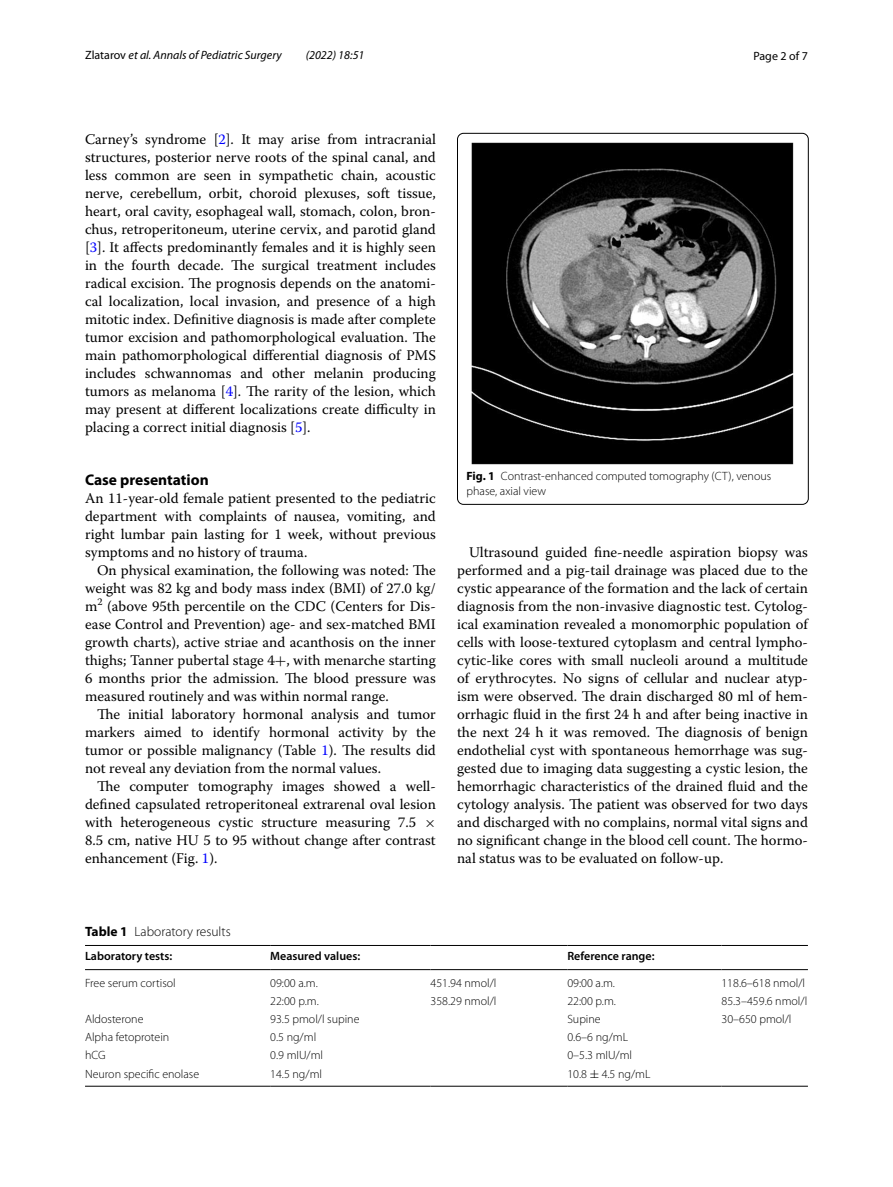
<style>
.page{position:relative;width:893px;height:1187px;background:#fff}
.page>*{position:absolute;margin:0;border:0;box-sizing:border-box;transform-origin:0 0}
.t1{font:700 15.45px "Myriad Pro";color:#000}
.t2{font:14.7px/18px "Warnock Pro";color:#000;text-align:justify}
.t3{font:300 13.5px "Myriad Pro";color:#000}
.t4{font:300 12px/15px "Myriad Pro";color:#000}
.t5{font:italic 12px "Myriad Pro";color:#000}
.t6{font:600 12px "Myriad Pro";color:#000}
.t7{font:12px "Myriad Pro";color:#000}
.s1{font-style:normal}
.s2{color:#00f}
.s3{font-family:"MTSY"}
.s4{font-weight:700}
.s5{font-family:"MTSY";font-weight:400}
</style>
<div class="page">
<hr style="left:85px;top:945px;width:185px;height:1px;background:#000">
<hr style="left:85px;top:969px;width:185px;height:1px;background:#000">
<hr style="left:270px;top:945px;width:160px;height:1px;background:#000">
<hr style="left:430px;top:945px;width:137px;height:1px;background:#000">
<hr style="left:270px;top:969px;width:160px;height:1px;background:#000">
<hr style="left:430px;top:969px;width:137px;height:1px;background:#000">
<hr style="left:567px;top:945px;width:154px;height:1px;background:#000">
<hr style="left:721px;top:945px;width:87px;height:1px;background:#000">
<hr style="left:567px;top:969px;width:154px;height:1px;background:#000">
<hr style="left:721px;top:969px;width:87px;height:1px;background:#000">
<hr style="left:85px;top:1085px;width:185px;height:1px;background:#000">
<hr style="left:270px;top:1085px;width:160px;height:1px;background:#000">
<hr style="left:430px;top:1085px;width:137px;height:1px;background:#000">
<hr style="left:567px;top:1085px;width:154px;height:1px;background:#000">
<hr style="left:721px;top:1085px;width:87px;height:1px;background:#000">
<img style="left:472px;top:142px;width:322px;height:322px">
<div style="left:457px;top:133px;width:351px;height:371px;border:1px solid #000;border-radius:6px"></div>
<p class="t5" style="left:85px;top:48px;width:198px"><span class="s1">Zlatarov</span> et al. Annals of Pediatric Surgery</p>
<p class="t5" style="left:306px;top:48px;width:60px">(2022) 18:51</p>
<p class="t7" style="left:753px;top:48px;width:56px">Page 2 of 7</p>
<p class="t2" style="left:85px;top:130px;width:352px">Carney’s syndrome [<span class="s2">2</span>]. It may arise from intracranial structures, posterior nerve roots of the spinal canal, and less common are seen in sympathetic chain, acoustic nerve, cerebellum, orbit, choroid plexuses, soft tissue, heart, oral cavity, esophageal wall, stomach, colon, bron&shy;chus, retroperitoneum, uterine cervix, and parotid gland [<span class="s2">3</span>]. It affects predominantly females and it is highly seen in the fourth decade. The surgical treatment includes radical excision. The prognosis depends on the anatomi&shy;cal localization, local invasion, and presence of a high mitotic index. Definitive diagnosis is made after complete tumor excision and pathomorphological evaluation. The main pathomorphological differential diagnosis of PMS includes schwannomas and other melanin producing tumors as melanoma [<span class="s2">4</span>]. The rarity of the lesion, which may present at different localizations create difficulty in placing a correct initial diagnosis [<span class="s2">5</span>].</p>
<p class="t1" style="left:85px;top:469px;width:125px">Case presentation</p>
<p class="t2" style="left:85px;top:488px;width:352px">An 11-year-old female patient presented to the pediatric department with complaints of nausea, vomiting, and right lumbar pain lasting for 1 week, without previous symptoms and no history of trauma.</p>
<p class="t2" style="left:85px;top:560px;width:352px;text-indent:12px">On physical examination, the following was noted: The weight was 82 kg and body mass index (BMI) of 27.0 kg/ m<sup>2</sup> (above 95th percentile on the CDC (Centers for Dis&shy;ease Control and Prevention) age- and sex-matched BMI growth charts), active striae and acanthosis on the inner thighs; Tanner pubertal stage 4<span class="s3">+</span>, with menarche starting 6 months prior the admission. The blood pressure was measured routinely and was within normal range.</p>
<p class="t2" style="left:85px;top:704px;width:352px;text-indent:12px">The initial laboratory hormonal analysis and tumor markers aimed to identify hormonal activity by the tumor or possible malignancy (Table <span class="s2">1</span>). The results did not reveal any deviation from the normal values.</p>
<p class="t2" style="left:85px;top:776px;width:352px;text-indent:12px">The computer tomography images showed a well&shy;defined capsulated retroperitoneal extrarenal oval lesion with heterogeneous cystic structure measuring 7.5 <span class="s3">× </span>8.5 cm, native HU 5 to 95 without change after contrast enhancement (Fig. <span class="s2">1</span>).</p>
<p class="t4" style="left:466px;top:468px;width:306px"><span class="s4">Fig. 1</span> Contrast-enhanced computed tomography (CT), venous phase, axial view</p>
<p class="t2" style="left:457px;top:542px;width:352px;text-indent:12px">Ultrasound guided fine-needle aspiration biopsy was performed and a pig-tail drainage was placed due to the cystic appearance of the formation and the lack of certain diagnosis from the non-invasive diagnostic test. Cytolog&shy;ical examination revealed a monomorphic population of cells with loose-textured cytoplasm and central lympho&shy;cytic-like cores with small nucleoli around a multitude of erythrocytes. No signs of cellular and nuclear atyp&shy;ism were observed. The drain discharged 80 ml of hem&shy;orrhagic fluid in the first 24 h and after being inactive in the next 24 h it was removed. The diagnosis of benign endothelial cyst with spontaneous hemorrhage was sug&shy;gested due to imaging data suggesting a cystic lesion, the hemorrhagic characteristics of the drained fluid and the cytology analysis. The patient was observed for two days and discharged with no complains, normal vital signs and no significant change in the blood cell count. The hormo&shy;nal status was to be evaluated on follow-up.</p>
<p class="t3" style="left:85px;top:923px;width:147px"><span class="s4">Table 1</span> Laboratory results</p>
<p class="t6" style="left:85px;top:948px;width:89px">Laboratory tests:</p>
<p class="t6" style="left:270px;top:948px;width:91px">Measured values:</p>
<p class="t6" style="left:567px;top:948px;width:89px">Reference range:</p>
<p class="t4" style="left:85px;top:975px;width:92px">Free serum cortisol</p>
<p class="t4" style="left:270px;top:975px;width:49px">09:00 a.m.</p>
<p class="t4" style="left:430px;top:975px;width:67px">451.94 nmol/l</p>
<p class="t4" style="left:567px;top:975px;width:49px">09:00 a.m.</p>
<p class="t4" style="left:721px;top:975px;width:85px">118.6–618 nmol/l</p>
<p class="t4" style="left:270px;top:993px;width:50px">22:00 p.m.</p>
<p class="t4" style="left:430px;top:993px;width:67px">358.29 nmol/l</p>
<p class="t4" style="left:567px;top:993px;width:50px">22:00 p.m.</p>
<p class="t4" style="left:721px;top:993px;width:87px">85.3–459.6 nmol/l</p>
<p class="t4" style="left:85px;top:1011px;width:60px">Aldosterone</p>
<p class="t4" style="left:270px;top:1011px;width:91px">93.5 pmol/l supine</p>
<p class="t4" style="left:567px;top:1011px;width:35px">Supine</p>
<p class="t4" style="left:721px;top:1011px;width:72px">30–650 pmol/l</p>
<p class="t4" style="left:85px;top:1029px;width:86px">Alpha fetoprotein</p>
<p class="t4" style="left:270px;top:1029px;width:47px">0.5 ng/ml</p>
<p class="t4" style="left:567px;top:1029px;width:62px">0.6–6 ng/mL</p>
<p class="t4" style="left:85px;top:1047px;width:22px">hCG</p>
<p class="t4" style="left:270px;top:1047px;width:54px">0.9 mIU/ml</p>
<p class="t4" style="left:567px;top:1047px;width:66px">0–5.3 mIU/ml</p>
<p class="t4" style="left:85px;top:1066px;width:116px">Neuron specific enolase</p>
<p class="t4" style="left:270px;top:1066px;width:53px">14.5 ng/ml</p>
<p class="t4" style="left:567px;top:1066px;width:85px">10.8 <span class="s5">±</span> 4.5 ng/mL</p>
</div>
